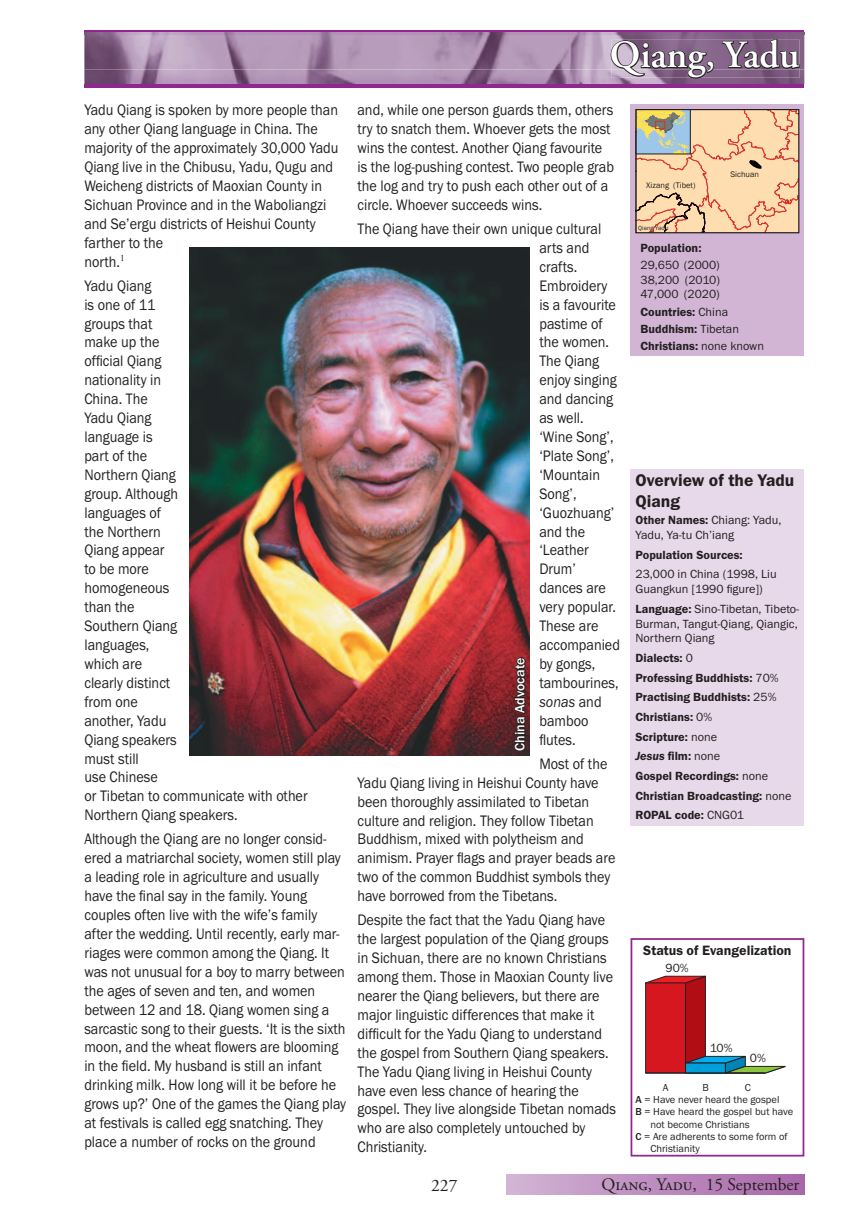
<style>
.page{position:relative;width:854px;height:1231px;background:#fff}
.page>*{position:absolute;margin:0;border:0;box-sizing:border-box;transform-origin:0 0}
.t1{font:600 38.5px "Adobe Garamond Pro";color:#fff}
.t2{font:17.5px "Adobe Garamond Pro";color:#231f20}
.t3{font:600 17.5px/21px "Franklin Gothic";color:#231f20}
.t4{font:15.75px/18.9px "Franklin Gothic";color:#231f20;scale:.9 1}
.t5{font:600 14px "Franklin Gothic";color:#231f20}
.t6{font:500 14px "Franklin Gothic";color:#fff}
.t7{font:600 12.25px/19.6px "Franklin Gothic";color:#231f20}
.t8{font:12.25px/14.7px "Franklin Gothic";color:#231f20}
.t9{font:10.5px "Franklin Gothic";color:#231f20}
.t10{font:8.22px "Franklin Gothic";color:#231f20}
.t11{font:6.3px "Franklin Gothic";color:#231f20}
.s1{font-style:italic}
.s2{font-weight:400}
.s3{font-weight:600}
.s4{font-weight:500}
</style>
<div class="page">
<hr style="left:84px;top:30px;width:720px;height:4px;background:#90268f">
<hr style="left:84px;top:84px;width:720px;height:4px;background:#90268f">
<img style="left:84px;top:32px;width:720px;height:6px">
<svg style="left:84px;top:38px;width:720px;height:46px;background:#9b819e"></svg>
<div style="left:630px;top:104px;width:174px;height:252px;background:#d2b5d5"></div>
<svg style="left:637px;top:111px;width:160px;height:120px;background:#edcba5"></svg>
<div style="left:655px;top:121px;width:9px;height:7px;border:1px solid #d72e26"></div>
<div style="left:635px;top:109px;width:164px;height:124px;border:1px solid #231f20"></div>
<div style="left:630px;top:469px;width:174px;height:356px;background:#e7d8ea"></div>
<div style="left:506px;top:1174px;width:298px;height:20px;background:linear-gradient(to right,#d2b4d5,#a967a9)"></div>
<svg style="left:645px;top:975px;width:141px;height:98px"></svg>
<div style="left:630px;top:938px;width:174px;height:218px;border:2px solid #90268f"></div>
<img style="left:189px;top:247px;width:340px;height:508px">
<svg style="left:511px;top:656px;width:18px;height:96px;background:#4e2225"></svg>
<hr style="left:645px;top:1072px;width:120px;height:1px;background:#231f20">
<p class="t4" style="left:84px;top:100px;width:284px">Yadu Qiang is spoken by more people than any other Qiang language in China. The majority of the approximately 30,000 Yadu Qiang live in the Chibusu, Yadu, Qugu and Weicheng districts of Maoxian County in Sichuan Province and in the Waboliangzi and Se’ergu districts of Heishui County farther to the<br>north.<sup>1</sup></p>
<p class="t4" style="left:84px;top:276px;width:249px">Yadu Qiang<br>is one of 11<br>groups that<br>make up the<br>official Qiang<br>nationality in<br>China. The<br>Yadu Qiang<br>language is<br>part of the<br>Northern Qiang<br>group. Although<br>languages of<br>the Northern<br>Qiang appear<br>to be more<br>homogeneous<br>than the<br>Southern Qiang<br>languages,<br>which are<br>clearly distinct<br>from one<br>another, Yadu<br>Qiang speakers<br>must still<br>use Chinese<br>or Tibetan to communicate with other<br>Northern Qiang speakers.</p>
<p class="t4" style="left:84px;top:829px;width:292px">Although the Qiang are no longer consid&shy;ered a matriarchal society, women still play a leading role in agriculture and usually have the final say in the family. Young couples often live with the wife’s family after the wedding. Until recently, early mar&shy;riages were common among the Qiang. It was not unusual for a boy to marry between the ages of seven and ten, and women between 12 and 18. Qiang women sing a sarcastic song to their guests. ‘It is the sixth moon, and the wheat flowers are blooming in the field. My husband is still an infant drinking milk. How long will it be before he grows up?’ One of the games the Qiang play at festivals is called egg snatching. They place a number of rocks on the ground</p>
<h1 class="t1" style="left:609px;top:33px;width:191px">Qiang, Yadu</h1>
<p class="t4" style="left:357px;top:100px;width:286px">and, while one person guards them, others try to snatch them. Whoever gets the most wins the contest. Another Qiang favourite is the log-pushing contest. Two people grab the log and try to push each other out of a circle. Whoever succeeds wins.</p>
<p class="t4" style="left:539px;top:219px;width:91px;text-indent:-182px">The Qiang have their own unique cultural arts and crafts.<br>Embroidery is a favourite pastime of the women.<br>The Qiang enjoy singing and dancing as well. ‘Wine Song’, ‘Plate Song’, ‘Mountain<br>Song’, ‘Guozhuang’ and the ‘Leather<br>Drum’ dances are very popular.<br>These are accompanied by gongs, tambourines, <span class="s1">sonas</span> and bamboo flutes.</p>
<p class="t4" style="left:357px;top:753px;width:288px;text-indent:182px">Most of the Yadu Qiang living in Heishui County have been thoroughly assimilated to Tibetan culture and religion. They follow Tibetan Buddhism, mixed with polytheism and animism. Prayer flags and prayer beads are two of the common Buddhist symbols they have borrowed from the Tibetans.</p>
<p class="t4" style="left:357px;top:910px;width:289px">Despite the fact that the Yadu Qiang have the largest population of the Qiang groups in Sichuan, there are no known Christians among them. Those in Maoxian County live nearer the Qiang believers, but there are major linguistic differences that make it difficult for the Yadu Qiang to understand the gospel from Southern Qiang speakers.<br>The Yadu Qiang living in Heishui County have even less chance of hearing the gospel. They live alongside Tibetan nomads who are also completely untouched by Christianity.</p>
<p class="t2" style="left:601px;top:1173px;width:199px">QIANG, YADU, 15 September</p>
<p class="t10" style="left:730px;top:169px;width:30px">Sichuan</p>
<p class="t10" style="left:646px;top:180px;width:51px">Xizang (Tibet)</p>
<p class="t11" style="left:638px;top:224px;width:32px">Qiang Yadu</p>
<p class="t7" style="left:640px;top:238px;width:62px">Population:</p>
<p class="t8" style="left:640px;top:257px;width:81px;text-align:justify">29,650 (2000)<br>38,200 (2010)<br>47,000 (2020)</p>
<p class="t7" style="left:640px;top:303px;width:125px;line-height:17.2px">Countries: <span class="s2">China<br></span>Buddhism: <span class="s2">Tibetan<br></span>Christians: <span class="s2">none known</span></p>
<p class="t3" style="left:635px;top:469px;width:160px">Overview of the Yadu<br>Qiang</p>
<p class="t8" style="left:635px;top:512px;width:147px"><span class="s3">Other Names:</span> Chiang: Yadu,<br>Yadu, Ya-tu Ch’iang</p>
<p class="t7" style="left:635px;top:544px;width:109px">Population Sources:</p>
<p class="t8" style="left:635px;top:566px;width:142px">23,000 in China (1998, Liu<br>Guangkun [1990 figure])</p>
<p class="t8" style="left:635px;top:601px;width:165px"><span class="s3">Language:</span> Sino-Tibetan, Tibeto-<br>Burman, Tangut-Qiang, Qiangic,<br>Northern Qiang</p>
<p class="t7" style="left:635px;top:647px;width:157px">Dialects: <span class="s2">0<br></span>Professing Buddhists: <span class="s2">70%<br></span>Practising Buddhists: <span class="s2">25%<br></span>Christians: <span class="s2">0%<br></span>Scripture: <span class="s2">none<br></span><span class="s1">Jesus</span> film: <span class="s2">none<br></span>Gospel Recordings: <span class="s2">none<br></span>Christian Broadcasting: <span class="s2">none<br></span>ROPAL code: <span class="s2">CNG01</span></p>
<p class="t6" style="left:511px;top:750px;width:94px;rotate:-90deg">China Advocate</p>
<p class="t5" style="left:643px;top:941px;width:150px">Status of Evangelization</p>
<p class="t8" style="left:665px;top:960px;width:25px">90%</p>
<p class="t8" style="left:709px;top:1040px;width:24px">10%</p>
<p class="t8" style="left:749px;top:1050px;width:17px">0%</p>
<p class="t9" style="left:662px;top:1081px;width:7px">A</p>
<p class="t9" style="left:702px;top:1081px;width:8px">B</p>
<p class="t9" style="left:744px;top:1081px;width:8px">C</p>
<p class="t9" style="left:635px;top:1093px;width:145px"><span class="s4">A</span> = Have never heard the gospel</p>
<p class="t9" style="left:635px;top:1105px;width:159px"><span class="s4">B</span> = Have heard the gospel but have</p>
<p class="t9" style="left:650px;top:1117px;width:101px">not become Christians</p>
<p class="t9" style="left:635px;top:1130px;width:154px"><span class="s4">C</span> = Are adherents to some form of</p>
<p class="t9" style="left:650px;top:1142px;width:51px">Christianity</p>
<p class="t2" style="left:431px;top:1174px;width:28px">227</p>
</div>
